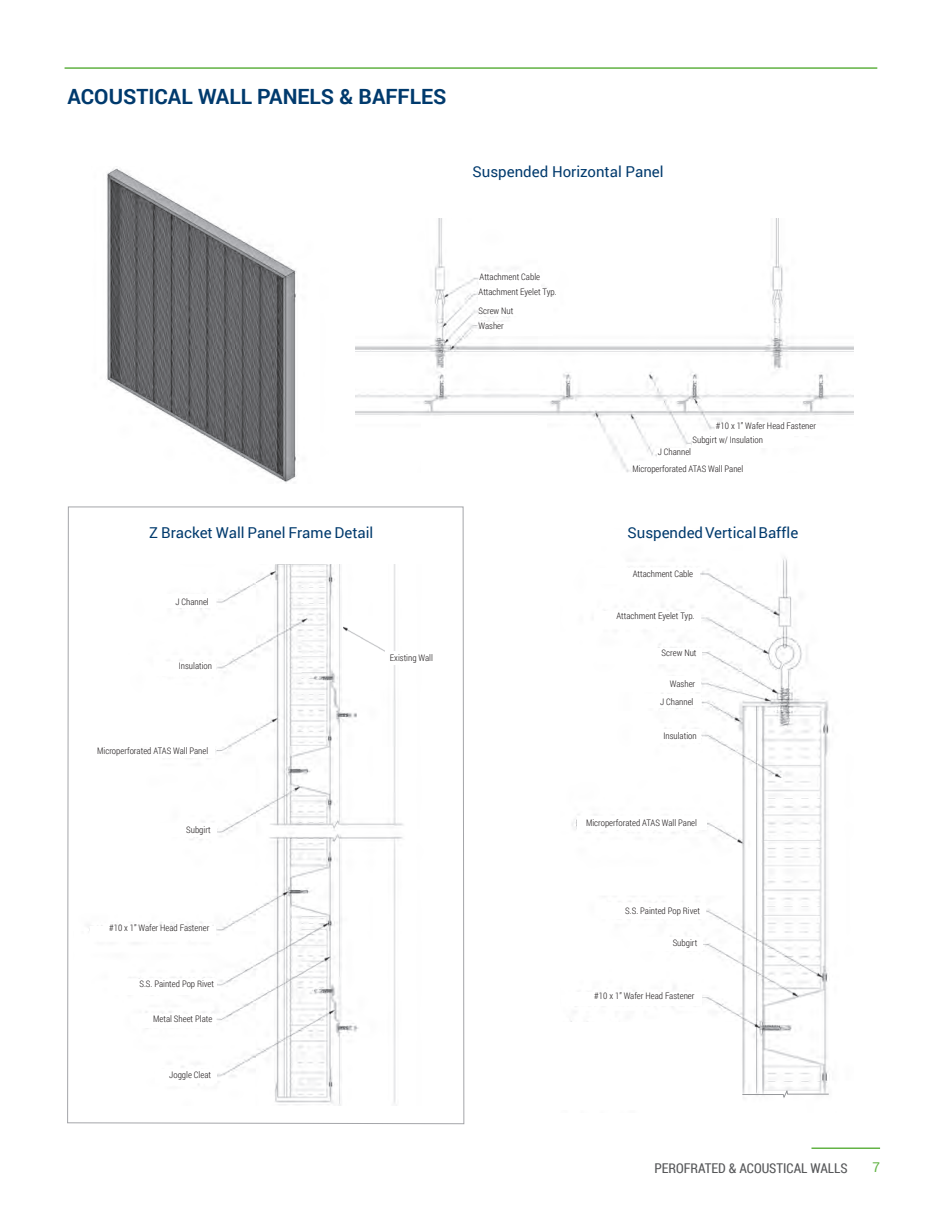
<style>
.page{position:relative;width:945px;height:1215px;background:#fff}
.page>*{position:absolute;margin:0;border:0;box-sizing:border-box;transform-origin:0 0}
.BODY{font:700 21px "Roboto";color:#003a6d}
.BODY-2{font:15px "Roboto";color:#003a6d}
.t1{font:13.5px "Roboto Condensed";color:#57585a}
.t2{font:13.5px "Roboto";color:#63b345}
.t3{font:300 9px "Roboto Condensed";color:#231f20}
.t4{font:7.2px "Roboto Condensed";color:#231f20}
</style>
<div class="page">
<hr style="left:812px;top:1148px;width:68px;height:1px;background:#63b345">
<svg style="left:67px;top:506px;width:398px;height:618px"></svg>
<img style="left:73px;top:564px;width:386px;height:541px">
<img style="left:570px;top:557px;width:259px;height:532px">
<img style="left:106px;top:168px;width:191px;height:314px">
<img style="left:355px;top:218px;width:499px;height:254px">
<div style="left:422px;top:420px;width:125px;height:69px;background:#fff"></div>
<div style="left:535px;top:1022px;width:206px;height:88px;background:#fff"></div>
<div style="left:154px;top:745px;width:61px;height:13px;background:#fff"></div>
<div style="left:577px;top:816px;width:129px;height:14px;background:#fff"></div>
<div style="left:155px;top:594px;width:61px;height:14px;background:#fff"></div>
<div style="left:155px;top:663px;width:61px;height:13px;background:#fff"></div>
<div style="left:155px;top:823px;width:61px;height:14px;background:#fff"></div>
<div style="left:90px;top:926px;width:125px;height:14px;background:#fff"></div>
<div style="left:113px;top:980px;width:104px;height:15px;background:#fff"></div>
<div style="left:139px;top:1014px;width:77px;height:13px;background:#fff"></div>
<div style="left:155px;top:1069px;width:62px;height:13px;background:#fff"></div>
<img style="left:344px;top:616px;width:41px;height:73px">
<div style="left:390px;top:651px;width:61px;height:13px;background:#fff"></div>
<svg style="left:742px;top:1089px;width:87px;height:9px"></svg>
<div style="left:639px;top:694px;width:62px;height:14px;background:#fff"></div>
<div style="left:639px;top:730px;width:62px;height:13px;background:#fff"></div>
<div style="left:641px;top:937px;width:62px;height:13px;background:#fff"></div>
<div style="left:567px;top:992px;width:135px;height:14px;background:#fff"></div>
<div style="left:602px;top:904px;width:104px;height:15px;background:#fff"></div>
<div style="left:597px;top:676px;width:104px;height:16px;background:#fff"></div>
<div style="left:597px;top:648px;width:105px;height:16px;background:#fff"></div>
<div style="left:596px;top:612px;width:104px;height:15px;background:#fff"></div>
<div style="left:596px;top:569px;width:104px;height:15px;background:#fff"></div>
<div style="left:479px;top:273px;width:62px;height:14px;background:#fff"></div>
<div style="left:479px;top:288px;width:73px;height:13px;background:#fff"></div>
<div style="left:479px;top:303px;width:74px;height:13px;background:#fff"></div>
<div style="left:479px;top:322px;width:74px;height:13px;background:#fff"></div>
<div style="left:716px;top:422px;width:101px;height:13px;background:#fff"></div>
<div style="left:692px;top:434px;width:102px;height:14px;background:#fff"></div>
<div style="left:658px;top:448px;width:101px;height:13px;background:#fff"></div>
<div style="left:633px;top:461px;width:101px;height:14px;background:#fff"></div>
<hr style="left:65px;top:67px;width:812px;height:2px;background:#63b345">
<p class="BODY" style="left:67px;top:82px;width:380px">ACOUSTICAL WALL PANELS &amp; BAFFLES</p>
<p class="BODY-2" style="left:473px;top:161px;width:192px">Suspended Horizontal Panel</p>
<p class="t3" style="left:480px;top:270px;width:62px">Attachment Cable</p>
<p class="t3" style="left:479px;top:286px;width:80px">Attachment Eyelet Typ.</p>
<p class="t3" style="left:479px;top:305px;width:36px">Screw Nut</p>
<p class="t3" style="left:479px;top:319px;width:27px">Washer</p>
<p class="t3" style="left:716px;top:419px;width:102px">#10 x 1” Wafer Head Fastener</p>
<p class="t3" style="left:693px;top:434px;width:72px">Subgirt w/ Insulation</p>
<p class="t3" style="left:658px;top:446px;width:35px">J Channel</p>
<p class="t3" style="left:632px;top:462px;width:113px">Microperforated ATAS Wall Panel</p>
<p class="t4" style="left:634px;top:464px;width:93px">Microperforated ATAS Wall Panel</p>
<p class="BODY-2" style="left:149px;top:522px;width:226px">Z Bracket Wall Panel Frame Detail</p>
<p class="BODY-2" style="left:627px;top:522px;width:172px">Suspended Vertical Baffle</p>
<p class="t3" style="left:175px;top:595px;width:35px">J Channel</p>
<p class="t3" style="left:179px;top:660px;width:35px">Insulation</p>
<p class="t3" style="left:97px;top:745px;width:113px">Microperforated ATAS Wall Panel</p>
<p class="t3" style="left:186px;top:824px;width:26px">Subgirt</p>
<p class="t3" style="left:109px;top:922px;width:102px">#10 x 1” Wafer Head Fastener</p>
<p class="t3" style="left:139px;top:977px;width:76px">S.S. Painted Pop Rivet</p>
<p class="t3" style="left:153px;top:1013px;width:61px">Metal Sheet Plate</p>
<p class="t3" style="left:169px;top:1069px;width:43px">Joggle Cleat</p>
<p class="t3" style="left:390px;top:652px;width:45px">Existing Wall</p>
<p class="t3" style="left:633px;top:568px;width:62px">Attachment Cable</p>
<p class="t3" style="left:617px;top:609px;width:80px">Attachment Eyelet Typ.</p>
<p class="t3" style="left:662px;top:647px;width:36px">Screw Nut</p>
<p class="t3" style="left:670px;top:677px;width:27px">Washer</p>
<p class="t3" style="left:660px;top:695px;width:35px">J Channel</p>
<p class="t3" style="left:663px;top:730px;width:35px">Insulation</p>
<p class="t3" style="left:586px;top:817px;width:113px">Microperforated ATAS Wall Panel</p>
<p class="t3" style="left:625px;top:904px;width:76px">S.S. Painted Pop Rivet</p>
<p class="t3" style="left:673px;top:936px;width:26px">Subgirt</p>
<p class="t3" style="left:594px;top:990px;width:102px">#10 x 1” Wafer Head Fastener</p>
<p class="t1" style="left:654px;top:1159px;width:195px">PEROFRATED &amp; ACOUSTICAL WALLS</p>
<h3 class="t2" style="left:872px;top:1158px;width:9px">7</h3>
</div>
